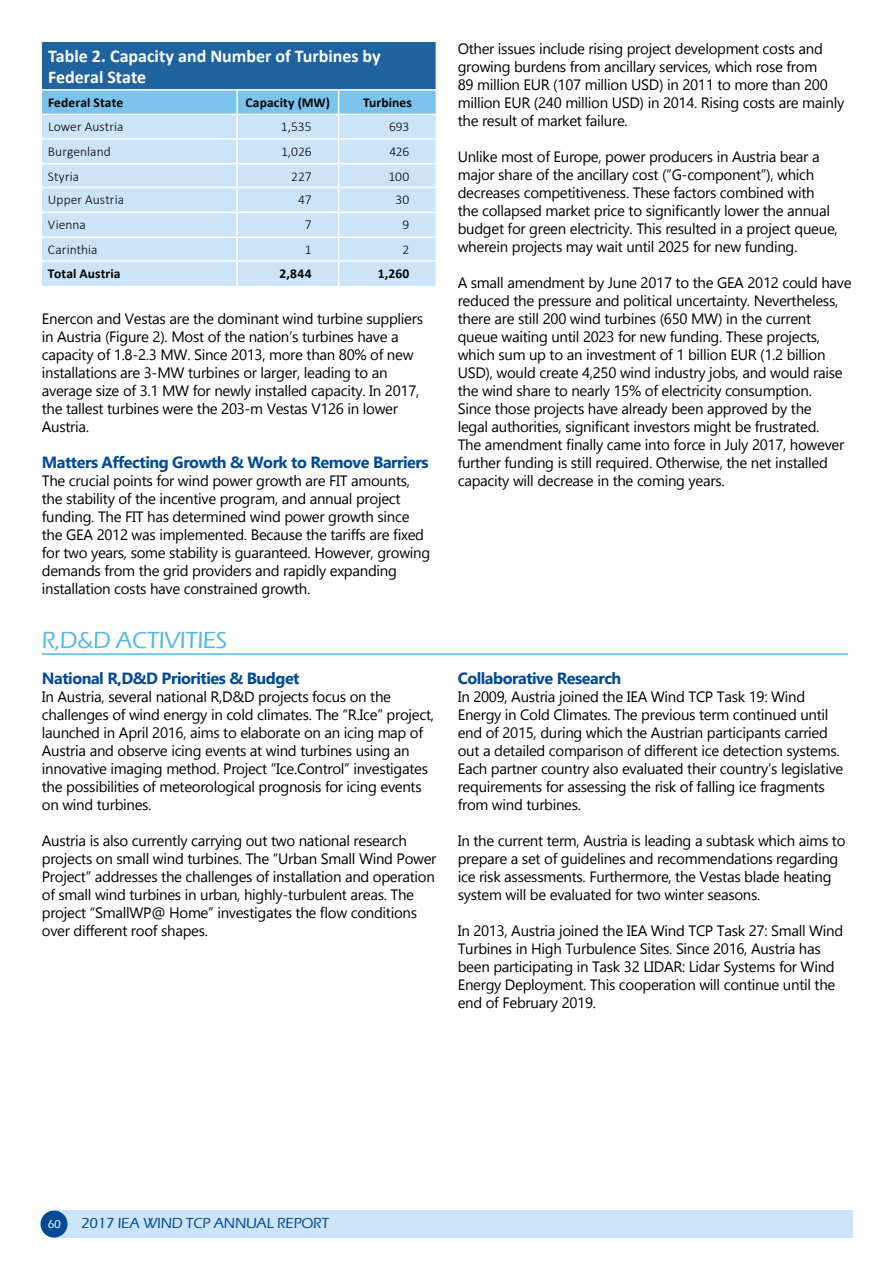
<style>
.page{position:relative;width:893px;height:1263px;background:#fff}
.page>*{position:absolute;margin:0;border:0;box-sizing:border-box;transform-origin:0 0}
.t1{font:500 24px "Eras ITC";letter-spacing:-.02em;color:#53b7e8}
.t2{font:700 18px/21.6px "Calibri";color:#fff}
.t3{font:700 16.2px "Gadugi";letter-spacing:-.03em;color:#004a98}
.t4{font:15px/18px "Gadugi";letter-spacing:-.02em;color:#000}
.t5{font:500 15px "Eras ITC";letter-spacing:-.02em;color:#004a98}
.t6{font:300 13.5px "Calibri";color:#000}
.t7{font:700 13.5px "Calibri";letter-spacing:.01em;color:#000}
.t8{font:500 12px "Eras ITC";color:#fff}
</style>
<div class="page">
<hr style="left:42px;top:653px;width:806px;height:2px;background:#53b7e8">
<div style="left:41px;top:41px;width:395px;height:49px;background:#1f63a1"></div>
<hr style="left:40px;top:89px;width:197px;height:2px;background:#fff">
<hr style="left:237px;top:89px;width:102px;height:2px;background:#fff">
<hr style="left:339px;top:89px;width:98px;height:2px;background:#fff">
<hr style="left:40px;top:41px;width:197px;height:1px;background:#fff">
<hr style="left:40px;top:42px;width:2px;height:47px;background:#fff">
<hr style="left:237px;top:41px;width:102px;height:1px;background:#fff">
<hr style="left:339px;top:41px;width:98px;height:1px;background:#fff">
<svg style="left:41px;top:90px;width:396px;height:196px;background:#c6e2f6"></svg>
<div style="left:54px;top:1210px;width:798px;height:27px;background:#cce4f7"></div>
<div style="left:40px;top:1210px;width:28px;height:27px;background:#004a98;border-radius:50%"></div>
<p class="t2" style="left:48px;top:44px;width:334px">Table 2. Capacity and Number of Turbines by<br>Federal State</p>
<p class="t7" style="left:48px;top:93px;width:77px">Federal State</p>
<p class="t7" style="left:245px;top:93px;width:86px">Capacity (MW)</p>
<p class="t7" style="left:363px;top:93px;width:50px">Turbines</p>
<p class="t6" style="left:48px;top:118px;width:77px">Lower Austria</p>
<p class="t6" style="left:281px;top:118px;width:32px">1,535</p>
<p class="t6" style="left:389px;top:118px;width:22px">693</p>
<p class="t6" style="left:48px;top:143px;width:64px">Burgenland</p>
<p class="t6" style="left:281px;top:143px;width:32px">1,026</p>
<p class="t6" style="left:389px;top:143px;width:22px">426</p>
<p class="t6" style="left:48px;top:168px;width:33px">Styria</p>
<p class="t6" style="left:291px;top:168px;width:22px">227</p>
<p class="t6" style="left:389px;top:168px;width:22px">100</p>
<p class="t6" style="left:48px;top:191px;width:78px">Upper Austria</p>
<p class="t6" style="left:298px;top:191px;width:15px">47</p>
<p class="t6" style="left:396px;top:191px;width:15px">30</p>
<p class="t6" style="left:48px;top:216px;width:39px">Vienna</p>
<p class="t6" style="left:305px;top:216px;width:8px">7</p>
<p class="t6" style="left:403px;top:216px;width:8px">9</p>
<p class="t6" style="left:48px;top:241px;width:51px">Carinthia</p>
<p class="t6" style="left:305px;top:241px;width:8px">1</p>
<p class="t6" style="left:403px;top:241px;width:8px">2</p>
<p class="t7" style="left:48px;top:264px;width:74px">Total Austria</p>
<p class="t7" style="left:279px;top:264px;width:34px">2,844</p>
<p class="t7" style="left:378px;top:264px;width:33px">1,260</p>
<p class="t4" style="left:42px;top:310px;width:383px">Enercon and Vestas are the dominant wind turbine suppliers in Austria (Figure 2). Most of the nation’s turbines have a capacity of 1.8-2.3 MW. Since 2013, more than 80% of new installations are 3-MW turbines or larger, leading to an average size of 3.1 MW for newly installed capacity. In 2017, the tallest turbines were the 203-m Vestas V126 in lower Austria.</p>
<p class="t3" style="left:42px;top:453px;width:388px">Matters Affecting Growth &amp; Work to Remove Barriers</p>
<p class="t4" style="left:42px;top:472px;width:390px">The crucial points for wind power growth are FIT amounts, the stability of the incentive program, and annual project funding. The FIT has determined wind power growth since the GEA 2012 was implemented. Because the tariffs are fixed for two years, some stability is guaranteed. However, growing demands from the grid providers and rapidly expanding installation costs have constrained growth.</p>
<h1 class="t1" style="left:42px;top:627px;width:187px">R,D&amp;D ACTIVITIES</h1>
<p class="t3" style="left:42px;top:669px;width:259px">National R,D&amp;D Priorities &amp; Budget</p>
<p class="t4" style="left:42px;top:688px;width:394px">In Austria, several national R,D&amp;D projects focus on the challenges of wind energy in cold climates. The “R.Ice” project, launched in April 2016, aims to elaborate on an icing map of Austria and observe icing events at wind turbines using an innovative imaging method. Project “Ice.Control” investigates the possibilities of meteorological prognosis for icing events on wind turbines.</p>
<p class="t4" style="left:42px;top:832px;width:396px">Austria is also currently carrying out two national research projects on small wind turbines. The “Urban Small Wind Power Project” addresses the challenges of installation and operation of small wind turbines in urban, highly-turbulent areas. The project “SmallWP@ Home” investigates the flow conditions over different roof shapes.</p>
<p class="t4" style="left:458px;top:40px;width:388px">Other issues include rising project development costs and growing burdens from ancillary services, which rose from<br>89 million EUR (107 million USD) in 2011 to more than 200 million EUR (240 million USD) in 2014. Rising costs are mainly the result of market failure.</p>
<p class="t4" style="left:458px;top:148px;width:382px">Unlike most of Europe, power producers in Austria bear a major share of the ancillary cost (“G-component”), which decreases competitiveness. These factors combined with the collapsed market price to significantly lower the annual budget for green electricity. This resulted in a project queue, wherein projects may wait until 2025 for new funding.</p>
<p class="t4" style="left:458px;top:274px;width:395px">A small amendment by June 2017 to the GEA 2012 could have reduced the pressure and political uncertainty. Nevertheless, there are still 200 wind turbines (650 MW) in the current queue waiting until 2023 for new funding. These projects, which sum up to an investment of 1 billion EUR (1.2 billion USD), would create 4,250 wind industry jobs, and would raise the wind share to nearly 15% of electricity consumption.<br>Since those projects have already been approved by the<br>legal authorities, significant investors might be frustrated.<br>The amendment finally came into force in July 2017, however further funding is still required. Otherwise, the net installed capacity will decrease in the coming years.</p>
<p class="t3" style="left:458px;top:669px;width:165px">Collaborative Research</p>
<p class="t4" style="left:458px;top:688px;width:387px">In 2009, Austria joined the IEA Wind TCP Task 19: Wind Energy in Cold Climates. The previous term continued until end of 2015, during which the Austrian participants carried out a detailed comparison of different ice detection systems.<br>Each partner country also evaluated their country’s legislative requirements for assessing the risk of falling ice fragments from wind turbines.</p>
<p class="t4" style="left:458px;top:832px;width:389px">In the current term, Austria is leading a subtask which aims to prepare a set of guidelines and recommendations regarding ice risk assessments. Furthermore, the Vestas blade heating system will be evaluated for two winter seasons.</p>
<p class="t4" style="left:458px;top:922px;width:387px">In 2013, Austria joined the IEA Wind TCP Task 27: Small Wind Turbines in High Turbulence Sites. Since 2016, Austria has been participating in Task 32 LIDAR: Lidar Systems for Wind Energy Deployment. This cooperation will continue until the end of February 2019.</p>
<p class="t8" style="left:48px;top:1217px;width:15px">60</p>
<p class="t5" style="left:81px;top:1215px;width:249px">2017 IEA WIND TCP ANNUAL REPORT</p>
</div>
